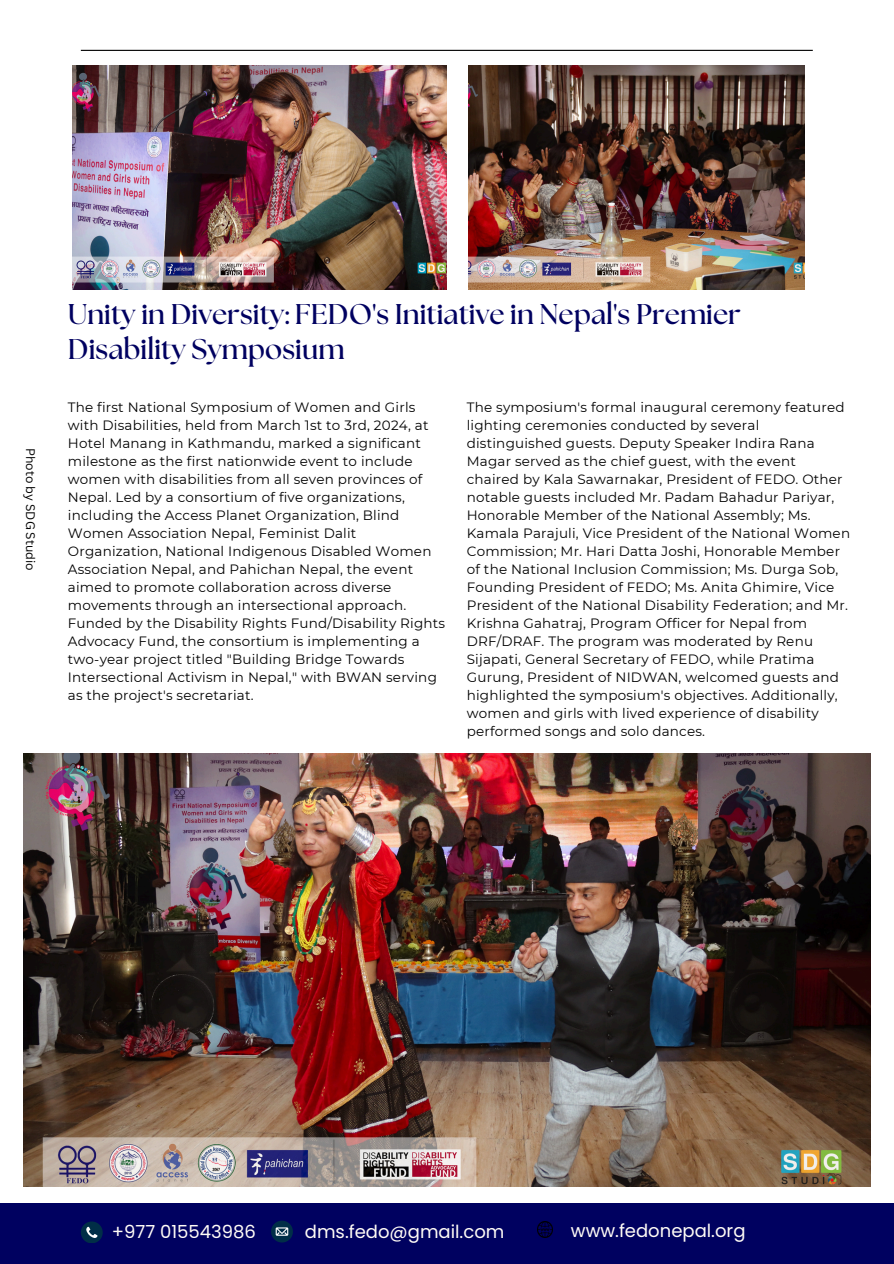
<style>
.page{position:relative;width:894px;height:1264px;background:#fff}
.page>*{position:absolute;margin:0;border:0;box-sizing:border-box;transform-origin:0 0}
.t1{font:700 28.5px/34.8px "The Seasons";color:#000160}
.t2{font:18px "Poppins";color:#fffcf6}
.t3{font:13.5px/18px "Montserrat";letter-spacing:.015em;color:#000}
.t4{font:12.15px "Canva Sans";color:#000}
</style>
<div class="page">
<hr style="left:81px;top:50px;width:731px;height:1px;background:#000">
<div style="left:0;top:1203px;width:893px;height:60px;background:#000160"></div>
<svg style="left:81px;top:1221px;width:21px;height:21px"></svg>
<svg style="left:271px;top:1220px;width:21px;height:21px"></svg>
<img style="left:537px;top:1221px;width:15px;height:16px">
<img style="left:73px;top:66px;width:373px;height:223px">
<img style="left:468px;top:66px;width:335px;height:223px">
<img style="left:23px;top:753px;width:846px;height:433px">
<h1 class="t4" style="left:39px;top:448px;width:124px;rotate:90deg">Photo by SDG Studio</h1>
<p class="t1" style="left:68px;top:298px;width:674px">Unity in Diversity: FEDO's Initiative in Nepal's Premier<br>Disability Symposium</p>
<p class="t3" style="left:68px;top:398px;width:379px">The first National Symposium of Women and Girls with Disabilities, held from March 1st to 3rd, 2024, at Hotel Manang in Kathmandu, marked a significant milestone as the first nationwide event to include women with disabilities from all seven provinces of Nepal. Led by a consortium of five organizations, including the Access Planet Organization, Blind Women Association Nepal, Feminist Dalit Organization, National Indigenous Disabled Women Association Nepal, and Pahichan Nepal, the event aimed to promote collaboration across diverse movements through an intersectional approach.<br>Funded by the Disability Rights Fund/Disability Rights Advocacy Fund, the consortium is implementing a two-year project titled "Building Bridge Towards Intersectional Activism in Nepal," with BWAN serving as the project's secretariat.</p>
<p class="t3" style="left:466px;top:398px;width:385px">The symposium's formal inaugural ceremony featured lighting ceremonies conducted by several distinguished guests. Deputy Speaker Indira Rana Magar served as the chief guest, with the event chaired by Kala Sawarnakar, President of FEDO. Other notable guests included Mr. Padam Bahadur Pariyar, Honorable Member of the National Assembly; Ms.<br>Kamala Parajuli, Vice President of the National Women Commission; Mr. Hari Datta Joshi, Honorable Member of the National Inclusion Commission; Ms. Durga Sob, Founding President of FEDO; Ms. Anita Ghimire, Vice President of the National Disability Federation; and Mr.<br>Krishna Gahatraj, Program Officer for Nepal from DRF/DRAF. The program was moderated by Renu Sijapati, General Secretary of FEDO, while Pratima Gurung, President of NIDWAN, welcomed guests and highlighted the symposium's objectives. Additionally, women and girls with lived experience of disability performed songs and solo dances.</p>
<p class="t2" style="left:112px;top:1218px;width:145px">+977 015543986</p>
<p class="t2" style="left:305px;top:1218px;width:201px">dms.fedo@gmail.com</p>
<p class="t2" style="left:570px;top:1217px;width:176px">www.fedonepal.org</p>
</div>
